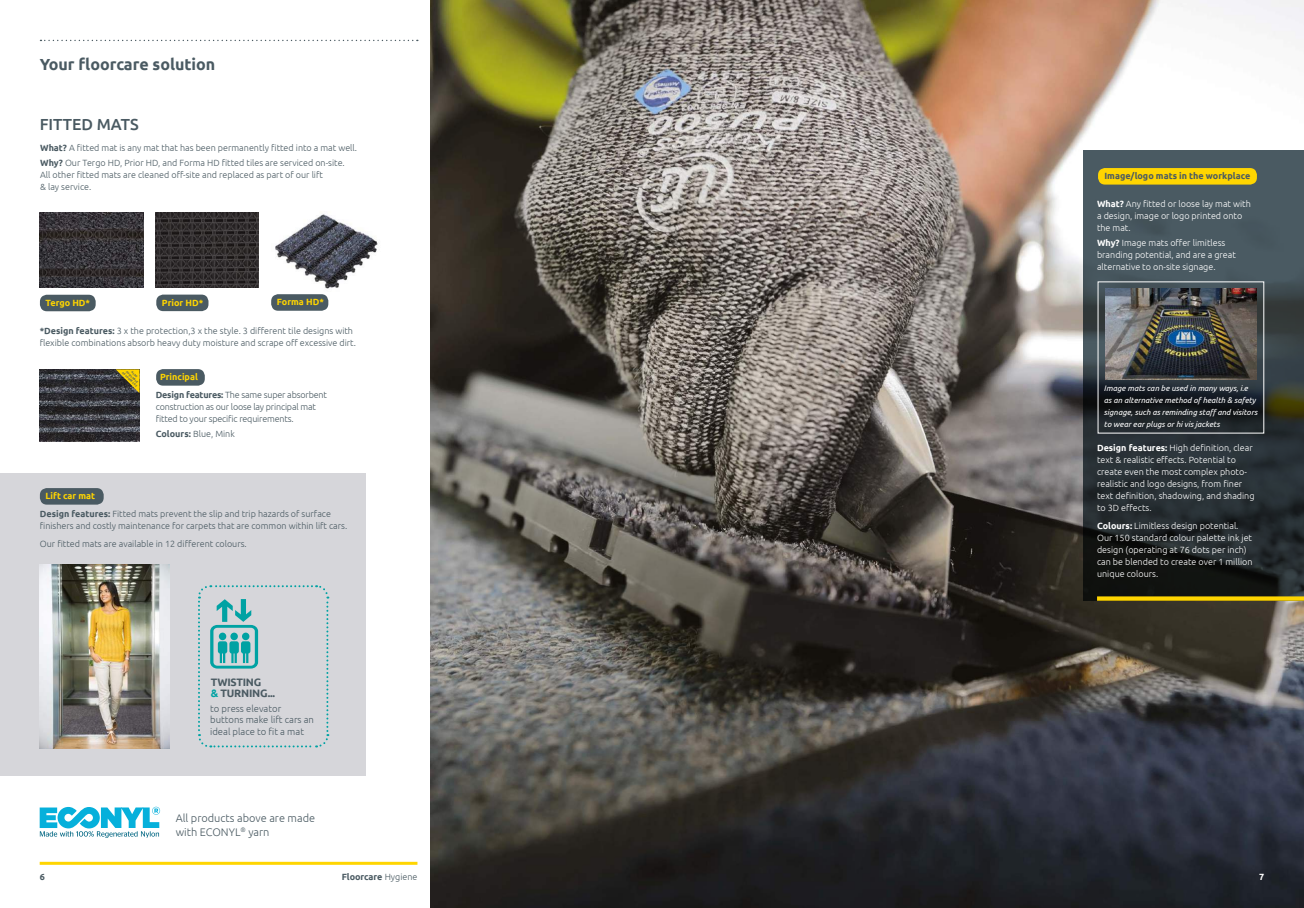
<style>
.page{position:relative;width:1304px;height:908px;background:#fff}
.page>*{position:absolute;margin:0;border:0;box-sizing:border-box;transform-origin:0 0}
.t1{font:700 16px "Ubuntu";color:#4a5a62}
.t2{font:500 16px "Ubuntu";color:#4a5a62}
.t3{font:300 11px/14px "Ubuntu";color:#4a5a62}
.t4{font:700 10.8px/10.9px "Ubuntu";letter-spacing:-.02em;color:#4a5a62}
.t5{font:300 9.5px/11.4px "Ubuntu";color:#4a5a62}
.t6{font:300 9px/12px "Ubuntu";color:#4a5a62}
.t7{font:300 9px/12px "Ubuntu";color:#fff}
.t8{font:300 9px/17.7px "Ubuntu";letter-spacing:-.02em;color:#4a5a62}
.t9{font:700 9px "Ubuntu";color:#4a5a62}
.t10{font:700 9px "Ubuntu";color:#ffd500}
.t11{font:700 9px "Ubuntu";color:#fff}
.t12{font:italic 8px/12px "Ubuntu";color:#fff}
.t13{font:700 2.8px "Ubuntu";color:#4a5a62}
.s1{font-weight:700}
.s2{font-weight:700;color:#ffd500}
.s3{color:#00a2a3}
.s4{font-weight:300}
</style>
<div class="page">
<div style="left:0;top:473px;width:366px;height:302px;background:#d6d6da"></div>
<svg style="left:40px;top:40px;width:378px;height:1px"></svg>
<svg style="left:198px;top:585px;width:132px;height:163px"></svg>
<hr style="left:40px;top:861px;width:377px;height:3px;background:#ffd500">
<img style="left:275px;top:214px;width:103px;height:75px">
<div style="left:271px;top:294px;width:57px;height:16px;background:#4a5a62;border-radius:7px"></div>
<div style="left:40px;top:294px;width:56px;height:17px;background:#4a5a62;border-radius:7px"></div>
<img style="left:40px;top:213px;width:103px;height:74px">
<div style="left:156px;top:294px;width:52px;height:17px;background:#4a5a62;border-radius:7px"></div>
<img style="left:156px;top:213px;width:103px;height:74px">
<div style="left:40px;top:488px;width:64px;height:16px;background:#4a5a62;border-radius:7px"></div>
<img style="left:40px;top:564px;width:130px;height:184px">
<div style="left:156px;top:369px;width:49px;height:16px;background:#4a5a62;border-radius:7px"></div>
<img style="left:40px;top:369px;width:99px;height:72px">
<svg style="left:116px;top:369px;width:23px;height:24px"></svg>
<svg style="left:40px;top:806px;width:120px;height:31px"></svg>
<img style="left:431px;top:0;width:873px;height:907px">
<svg style="left:1083px;top:150px;width:221px;height:450px;background:#313b3f"></svg>
<img style="left:1105px;top:288px;width:151px;height:91px">
<svg style="left:1097px;top:596px;width:207px;height:4px"></svg>
<div style="left:1098px;top:168px;width:159px;height:16px;background:#ffd500;border-radius:7px"></div>
<h1 class="t1" style="left:40px;top:54px;width:177px">Your floorcare solution</h1>
<h1 class="t2" style="left:40px;top:114px;width:101px">FITTED MATS</h1>
<p class="t6" style="left:40px;top:140px;width:318px;line-height:14.8px"><span class="s1">What?</span> A fitted mat is any mat that has been permanently fitted into a mat well.<br><span class="s1">Why?</span> Our Tergo HD, Prior HD, and Forma HD fitted tiles are serviced on-site.</p>
<p class="t6" style="left:40px;top:168px;width:284px">All other fitted mats are cleaned off-site and replaced as part of our lift &amp; lay service.</p>
<p class="t10" style="left:46px;top:297px;width:46px">Tergo HD*</p>
<p class="t10" style="left:162px;top:297px;width:43px">Prior HD*</p>
<p class="t10" style="left:277px;top:296px;width:48px">Forma HD*</p>
<p class="t6" style="left:40px;top:325px;width:318px"><span class="s1">*Design features:</span> 3 x the protection,3 x the style. 3 different tile designs with flexible combinations absorb heavy duty moisture and scrape off excessive dirt.</p>
<p class="t13" style="left:128px;top:370px;width:17px;rotate:45deg">AVAILABLE</p>
<p class="t13" style="left:133px;top:370px;width:9px;rotate:45deg">ALSO</p>
<p class="t13" style="left:124px;top:371px;width:21px;rotate:45deg">AS LOOSE LAY</p>
<p class="t8" style="left:156px;top:368px;width:173px;text-indent:4px"><span class="s2">Principal<br></span><span class="s1">Design features:</span> The same super absorbent</p>
<p class="t8" style="left:156px;top:400px;width:162px;line-height:12px">construction as our loose lay principal mat fitted to your specific requirements.</p>
<p class="t6" style="left:156px;top:427px;width:81px"><span class="s1">Colours:</span> Blue, Mink</p>
<p class="t6" style="left:40px;top:487px;width:293px;line-height:17.7px;text-indent:6px"><span class="s2">Lift car mat<br></span><span class="s1">Design features:</span> Fitted mats prevent the slip and trip hazards of surface</p>
<p class="t6" style="left:40px;top:516px;width:309px;line-height:17.7px">finishers and costly maintenance for carpets that are common within lift cars.<br>Our fitted mats are available in 12 different colours.</p>
<p class="t4" style="left:211px;top:676px;width:66px">TWISTING<br><span class="s3">&amp;</span> TURNING...</p>
<p class="t5" style="left:210px;top:702px;width:105px">to press elevator buttons make lift cars an ideal place to fit a mat</p>
<p class="t9" style="left:40px;top:871px;width:7px">6</p>
<p class="t3" style="left:176px;top:810px;width:141px">All products above are made with ECONYL<sup>®</sup> yarn</p>
<p class="t9" style="left:342px;top:871px;width:77px">Floorcare <span class="s4">Hygiene</span></p>
<p class="t9" style="left:1104px;top:170px;width:147px">Image/logo mats in the workplace</p>
<p class="t7" style="left:1097px;top:197px;width:155px"><span class="s1">What?</span> Any fitted or loose lay mat with a design, image or logo printed onto the mat.</p>
<p class="t7" style="left:1097px;top:236px;width:140px"><span class="s1">Why?</span> Image mats offer limitless branding potential, and are a great alternative to on-site signage.</p>
<p class="t12" style="left:1104px;top:382px;width:155px">Image mats can be used in many ways, i.e as an alternative method of health &amp; safety signage, such as reminding staff and visitors to wear ear plugs or hi vis jackets</p>
<p class="t7" style="left:1097px;top:441px;width:159px"><span class="s1">Design features:</span> High definition, clear text &amp; realistic effects. Potential to create even the most complex photo&shy;realistic and logo designs, from finer text definition, shadowing, and shading to 3D effects.</p>
<p class="t7" style="left:1097px;top:519px;width:157px"><span class="s1">Colours:</span> Limitless design potential.<br>Our 150 standard colour palette ink jet design (operating at 76 dots per inch) can be blended to create over 1 million unique colours.</p>
<p class="t11" style="left:1259px;top:871px;width:7px">7</p>
</div>
